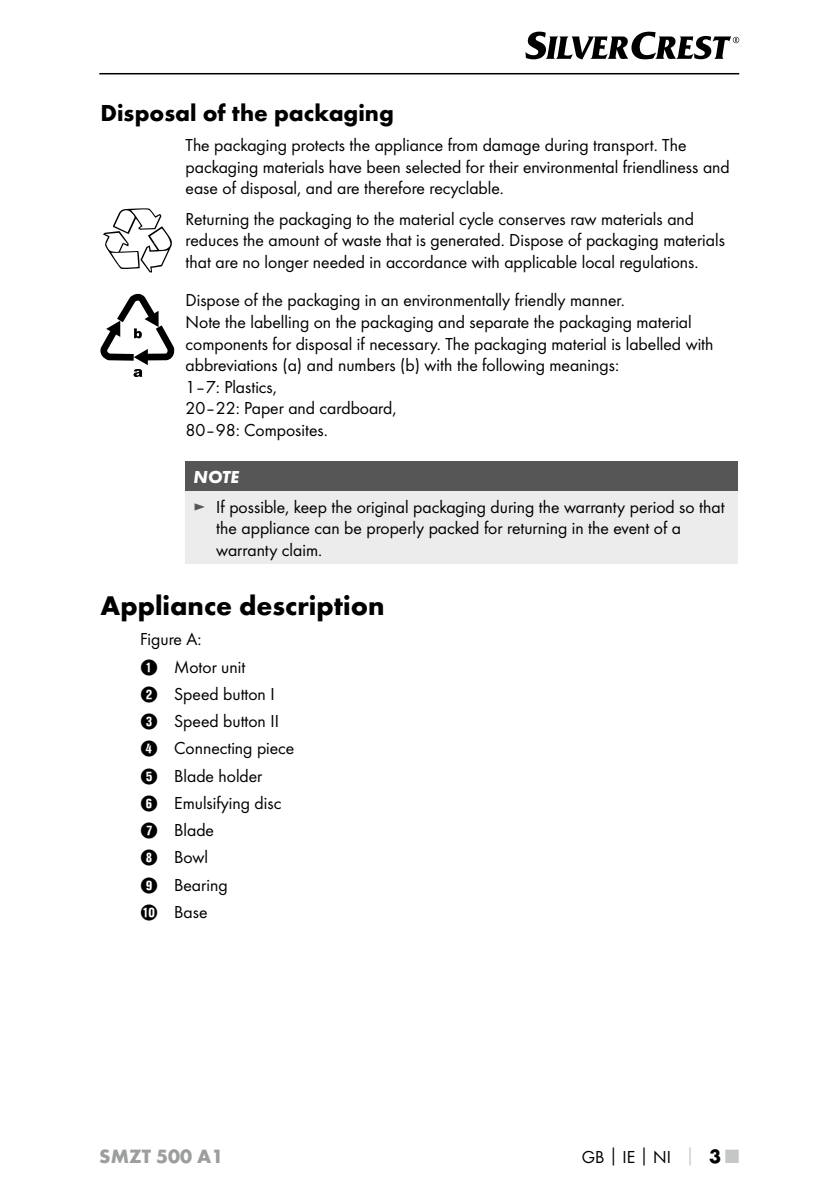
<style>
.page{position:relative;width:840px;height:1191px;background:#fff}
.page>*{position:absolute;margin:0;border:0;box-sizing:border-box;transform-origin:0 0}
.t1{font:700 28px "Futura";color:#000}
.t2{font:700 24px "Futura";color:#000}
.t3{font:700 20px "Futura";color:#9c9d9d}
.t4{font:18px/21.6px "Futura Boo";color:#000}
.t5{font:italic 700 18px "Futura";color:#fff}
.s1{color:#565656}
.s2{font-family:"Hako PI Nummern"}
.s3{font-family:"Futura";font-weight:700}
.s4{font-family:"Futura";font-weight:700;color:#c5c6c6}
.s5{font-family:"Futura";font-weight:700;font-size:20px}
.s6{font-family:"Futura";font-weight:700;font-size:20px;color:#c5c6c6}
</style>
<div class="page">
<hr style="left:99px;top:73px;width:639px;height:1px;background:#000">
<svg style="left:525px;top:32px;width:213px;height:28px"></svg>
<svg style="left:103px;top:208px;width:69px;height:64px"></svg>
<svg style="left:100px;top:294px;width:74px;height:83px"></svg>
<div style="left:185px;top:461px;width:552px;height:30px;background:#565656"></div>
<div style="left:185px;top:491px;width:552px;height:73px;background:#ececed"></div>
<h2 class="t2" style="left:100px;top:98px;width:295px">Disposal of the packaging</h2>
<p class="t4" style="left:185px;top:134px;width:545px">The packaging protects the appliance from damage during transport. The packaging materials have been selected for their environmental friendliness and ease of disposal, and are therefore recyclable.</p>
<p class="t4" style="left:185px;top:208px;width:540px">Returning the packaging to the material cycle conserves raw materials and reduces the amount of waste that is generated. Dispose of packaging materials that are no longer needed in accordance with applicable local regulations.</p>
<p class="t4" style="left:185px;top:289px;width:529px">Dispose of the packaging in an environmentally friendly manner.<br>Note the labelling on the packaging and separate the packaging material components for disposal if necessary. The packaging material is labelled with abbreviations (a) and numbers (b) with the following meanings:<br>1–7: Plastics,<br>20–22: Paper and cardboard,<br>80–98: Composites.</p>
<p class="t5" style="left:193px;top:466px;width:47px">NOTE</p>
<p class="t4" style="left:216px;top:496px;width:509px;text-indent:-23px"><span class="s1">►</span> If possible, keep the original packaging during the warranty period so that the appliance can be properly packed for returning in the event of a warranty claim.</p>
<h1 class="t1" style="left:100px;top:588px;width:285px">Appliance description</h1>
<p class="t4" style="left:140px;top:625px;width:156px;line-height:27.2px">Figure A:<br><span class="s2">1</span> Motor unit<br><span class="s2">2</span> Speed button I<br><span class="s2">3</span> Speed button II<br><span class="s2">4</span> Connecting piece<br><span class="s2">5</span> Blade holder<br><span class="s2">6</span> Emulsifying disc<br><span class="s2">7</span> Blade<br><span class="s2">8</span> Bowl<br><span class="s2">9</span> Bearing<br><span class="s2">0</span> Base</p>
<p class="t3" style="left:99px;top:1143px;width:125px">SMZT 500 A1</p>
<p class="t4" style="left:581px;top:1145px;width:158px">GB<span class="s3">│</span>IE<span class="s3">│</span>NI <span class="s4">│</span> <span class="s5">3</span> <span class="s6">■</span></p>
</div>
